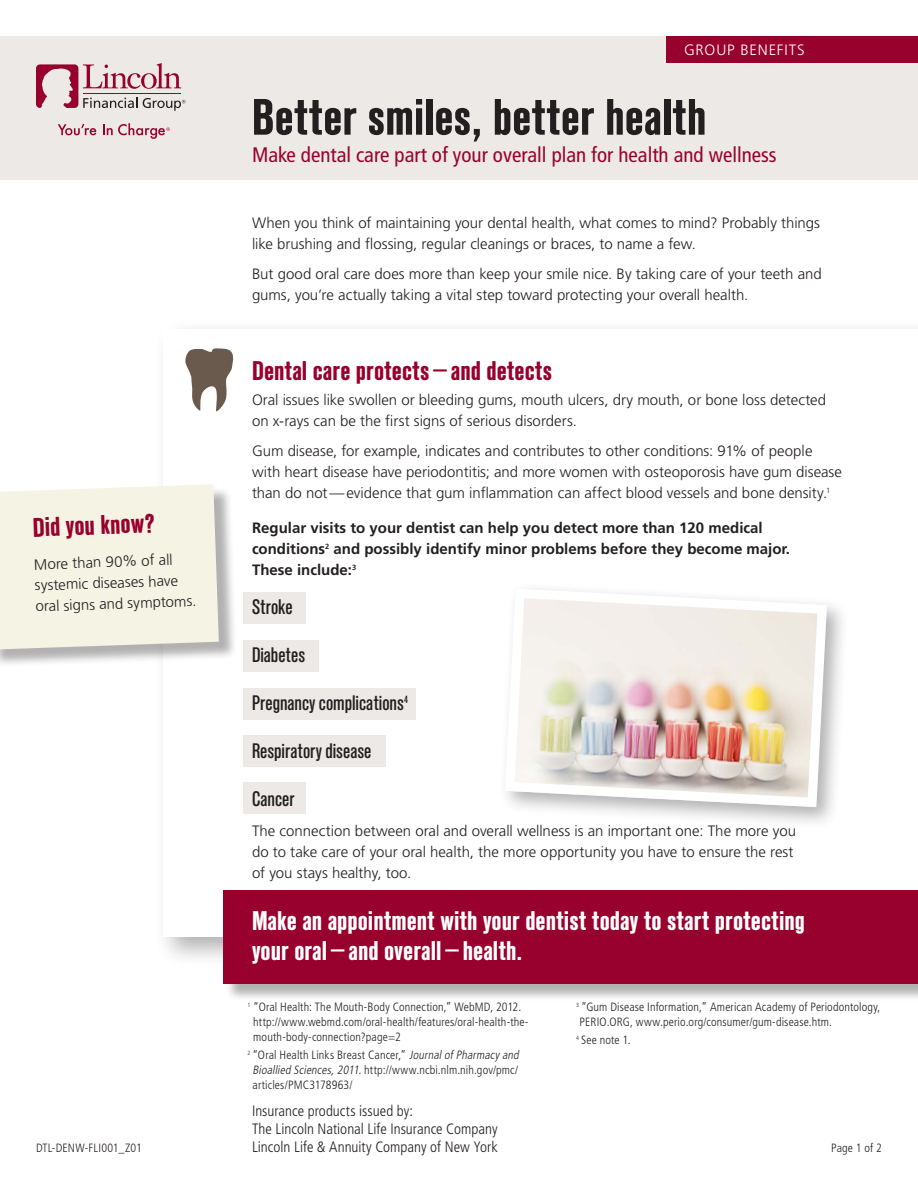
<style>
.page{position:relative;width:918px;height:1188px;background:#fff}
.page>*{position:absolute;margin:0;border:0;box-sizing:border-box;transform-origin:0 0}
.Title_Standard_Cond{font:700 condensed 51px "Standard CT";color:#231f20}
.CTA_head_Standard_Co{font:700 condensed 27px/30px "Standard CT";color:#fff}
.FLI_Subhead_1_Standa{font:700 condensed 27px "Standard CT";color:#98012d}
.Callout_head_Standar{font:700 condensed 27px "Standard CT";color:#98012d}
.Body_Main{font:500 condensed 21px "Standard CT";color:#231f20}
.B2B_Subtitle_Frutige{font:condensed 21px "Frutiger LT Std";color:#98012d}
.Body_Main-2{font:300 15px/21px "Frutiger LT Std";color:#231f20}
.Subhead_3_Frutiger_B{font:700 15px/21px "Frutiger LT Std";color:#231f20}
.t1{font:300 condensed 15px/18px "Frutiger LT Std";color:#231f20}
.t2{font:300 15px "Frutiger LT Std";letter-spacing:.055em;color:#fff}
.Page_Numbers_Frutige{font:300 condensed 12px/15px "Frutiger LT Std";letter-spacing:.01em;color:#231f20}
.s1{font-style:italic}
</style>
<div class="page">
<div style="left:0;top:36px;width:918px;height:144px;background:#ece9e7"></div>
<svg style="left:58px;top:124px;width:38px;height:11px"></svg>
<svg style="left:36px;top:63px;width:149px;height:48px"></svg>
<svg style="left:103px;top:123px;width:67px;height:16px"></svg>
<div style="left:666px;top:36px;width:252px;height:27px;background:#98012d"></div>
<div style="left:154px;top:320px;width:764px;height:648px;background:#231f20;opacity:.35"></div>
<div style="left:164px;top:329px;width:754px;height:608px;background:#fff"></div>
<div style="left:0;top:487px;width:237px;height:181px;background:#231f20;opacity:.35"></div>
<div style="left:0;top:484px;width:219px;height:165px;background:#f5f3e4"></div>
<div style="left:225px;top:893px;width:693px;height:109px;background:#231f20;opacity:.35"></div>
<div style="left:223px;top:890px;width:695px;height:93px;background:#98012d"></div>
<div style="left:243px;top:592px;width:63px;height:32px;background:#ece9e7"></div>
<div style="left:243px;top:640px;width:75px;height:32px;background:#ece9e7"></div>
<div style="left:243px;top:688px;width:173px;height:32px;background:#ece9e7"></div>
<div style="left:243px;top:735px;width:143px;height:32px;background:#ece9e7"></div>
<svg style="left:185px;top:348px;width:49px;height:64px"></svg>
<div style="left:243px;top:783px;width:63px;height:31px;background:#ece9e7"></div>
<div style="left:498px;top:582px;width:351px;height:248px;background:#231f20;opacity:.35"></div>
<img style="left:500px;top:584px;width:332px;height:228px">
<p class="t2" style="left:684px;top:41px;width:122px">GROUP BENEFITS</p>
<p class="Title_Standard_Cond" style="left:252px;top:89px;width:456px">Better smiles, better health</p>
<p class="B2B_Subtitle_Frutige" style="left:252px;top:142px;width:526px">Make dental care part of your overall plan for health and wellness</p>
<p class="Callout_head_Standar" style="left:32px;top:512px;width:124px;rotate:-2deg">Did you know?</p>
<p class="Body_Main-2" style="left:34px;top:554px;width:163px;rotate:-2deg">More than 90% of all systemic diseases have oral signs and symptoms.</p>
<p class="Body_Main-2" style="left:252px;top:213px;width:570px">When you think of maintaining your dental health, what comes to mind? Probably things like brushing and flossing, regular cleanings or braces, to name a few.</p>
<p class="Body_Main-2" style="left:252px;top:264px;width:571px">But good oral care does more than keep your smile nice. By taking care of your teeth and gums, you’re actually taking a vital step toward protecting your overall health.</p>
<p class="FLI_Subhead_1_Standa" style="left:252px;top:355px;width:302px">Dental care protects—and detects</p>
<p class="Body_Main-2" style="left:252px;top:390px;width:576px">Oral issues like swollen or bleeding gums, mouth ulcers, dry mouth, or bone loss detected on x-rays can be the first signs of serious disorders.</p>
<p class="Body_Main-2" style="left:252px;top:441px;width:592px">Gum disease, for example, indicates and contributes to other conditions: 91% of people with heart disease have periodontitis; and more women with osteoporosis have gum disease than do not—evidence that gum inflammation can affect blood vessels and bone density.<sup>1</sup></p>
<p class="Subhead_3_Frutiger_B" style="left:252px;top:517px;width:540px">Regular visits to your dentist can help you detect more than 120 medical conditions<sup>2</sup> and possibly identify minor problems before they become major.<br>These include:<sup>3</sup></p>
<p class="Body_Main" style="left:252px;top:594px;width:42px">Stroke</p>
<p class="Body_Main" style="left:252px;top:642px;width:55px">Diabetes</p>
<p class="Body_Main" style="left:252px;top:690px;width:158px">Pregnancy complications<sup>4</sup></p>
<p class="Body_Main" style="left:252px;top:738px;width:121px">Respiratory disease</p>
<p class="Body_Main" style="left:252px;top:786px;width:44px">Cancer</p>
<p class="Body_Main-2" style="left:252px;top:820px;width:546px">The connection between oral and overall wellness is an important one: The more you do to take care of your oral health, the more opportunity you have to ensure the rest of you stays healthy, too.</p>
<p class="CTA_head_Standard_Co" style="left:252px;top:906px;width:554px">Make an appointment with your dentist today to start protecting your oral—and overall—health.</p>
<p class="Page_Numbers_Frutige" style="left:253px;top:1000px;width:277px;text-indent:-6px"><sup>1</sup> “Oral Health: The Mouth-Body Connection,” WebMD, 2012. http://www.webmd.com/oral-health/features/oral-health-the&shy;mouth-body-connection?page=2</p>
<p class="Page_Numbers_Frutige" style="left:253px;top:1048px;width:270px;text-indent:-5px"><sup>2</sup> “Oral Health Links Breast Cancer,” <span class="s1">JournalofPharmacyand<br>Bioallied Sciences,2011.</span>http://www.ncbi.nlm.nih.gov/pmc/ articles/PMC3178963/</p>
<p class="Page_Numbers_Frutige" style="left:580px;top:1000px;width:302px;text-indent:-4px"><sup>3</sup> “Gum Disease Information,” American Academy of Periodontology,<br>PERIO.ORG, www.perio.org/consumer/gum-disease.htm.</p>
<p class="Page_Numbers_Frutige" style="left:576px;top:1033px;width:56px"><sup>4</sup> See note 1.</p>
<p class="t1" style="left:252px;top:1102px;width:247px">Insurance products issued by:<br>The Lincoln National Life Insurance Company<br>Lincoln Life &amp; Annuity Company of New York</p>
<p class="Page_Numbers_Frutige" style="left:36px;top:1141px;width:107px">DTL-DENW-FLI001_Z01</p>
<p class="Page_Numbers_Frutige" style="left:831px;top:1141px;width:52px">Page 1 of 2</p>
</div>
